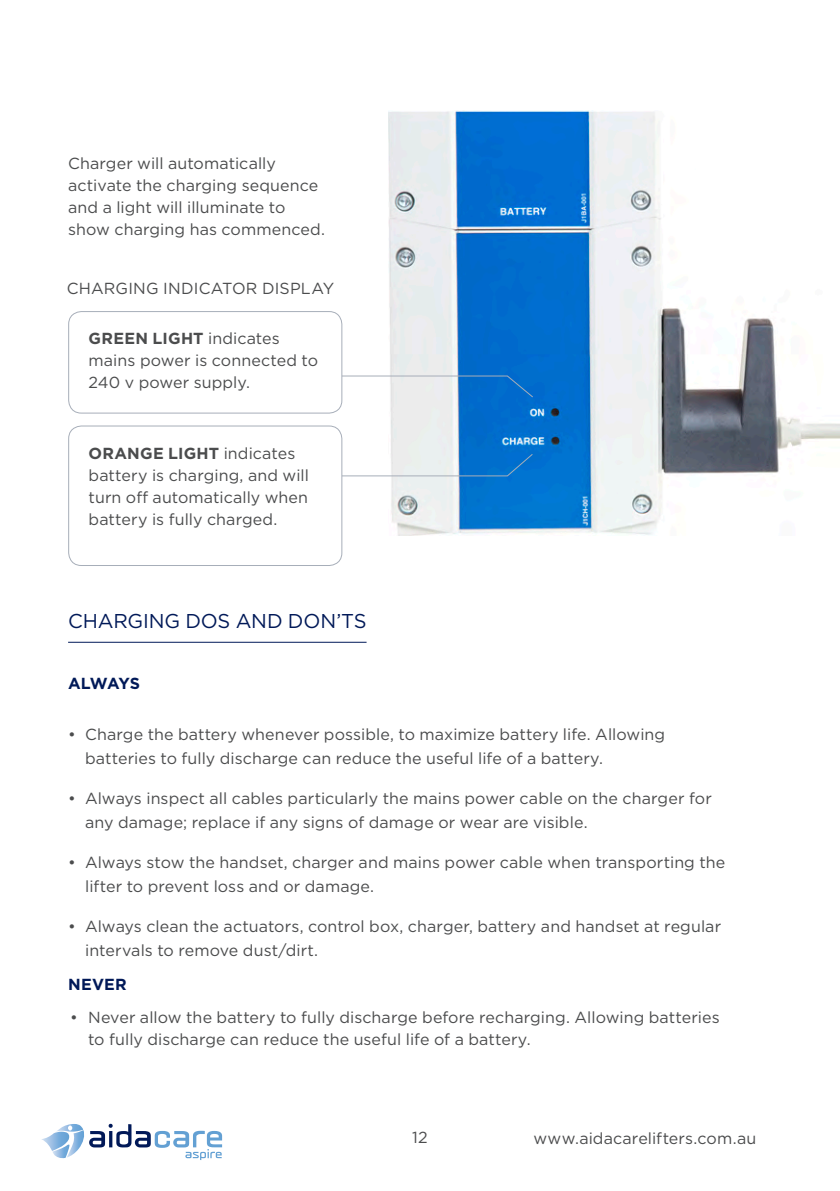
<style>
.page{position:relative;width:840px;height:1191px;background:#fff}
.page>*{position:absolute;margin:0;border:0;box-sizing:border-box;transform-origin:0 0}
.sub{font:20px "Gotham";letter-spacing:-.01em;color:#011958}
.body{font:16px/22px "Gotham";letter-spacing:.005em;color:#4b4c4d}
.A_subhead_small{font:700 16px "Gotham";letter-spacing:.005em;color:#011958}
.s1{font-weight:700}
</style>
<div class="page">
<svg style="left:41px;top:1123px;width:181px;height:37px"></svg>
<img style="left:388px;top:111px;width:451px;height:425px">
<hr style="left:68px;top:642px;width:298px;height:1px;background:#011958">
<svg style="left:342px;top:375px;width:192px;height:23px"></svg>
<svg style="left:342px;top:453px;width:191px;height:24px"></svg>
<div style="left:68px;top:311px;width:274px;height:102px;border:1px solid #a7aeb9;border-radius:13px"></div>
<div style="left:68px;top:425px;width:274px;height:141px;border:1px solid #a7aeb9;border-radius:13px"></div>
<p class="body" style="left:68px;top:152px;width:258px">Charger will automatically activate the charging sequence and a light will illuminate to show charging has commenced.</p>
<p class="body" style="left:67px;top:277px;width:269px">CHARGING INDICATOR DISPLAY</p>
<p class="body" style="left:89px;top:327px;width:231px"><span class="s1">GREEN LIGHT</span> indicates mains power is connected to<br>240 v power supply.</p>
<p class="body" style="left:89px;top:442px;width:222px"><span class="s1">ORANGE LIGHT</span> indicates battery is charging, and will turn off automatically when battery is fully charged.</p>
<p class="sub" style="left:68px;top:608px;width:300px">CHARGING DOS AND DON’TS</p>
<p class="A_subhead_small" style="left:68px;top:673px;width:73px">ALWAYS</p>
<p class="body" style="left:85px;top:722px;width:581px;line-height:24px;text-indent:-17px">• Charge the battery whenever possible, to maximize battery life. Allowing batteries to fully discharge can reduce the useful life of a battery.</p>
<p class="body" style="left:85px;top:786px;width:628px;line-height:24px;text-indent:-17px">• Always inspect all cables particularly the mains power cable on the charger for any damage; replace if any signs of damage or wear are visible.</p>
<p class="body" style="left:85px;top:850px;width:641px;line-height:24px;text-indent:-17px">• Always stow the handset, charger and mains power cable when transporting the lifter to prevent loss and or damage.</p>
<p class="body" style="left:85px;top:914px;width:637px;line-height:24px;text-indent:-17px">• Always clean the actuators, control box, charger, battery and handset at regular intervals to remove dust/dirt.</p>
<p class="A_subhead_small" style="left:68px;top:973px;width:60px">NEVER</p>
<p class="body" style="left:88px;top:1006px;width:632px;text-indent:-18px">• Never allow the battery to fully discharge before recharging. Allowing batteries to fully discharge can reduce the useful life of a battery.</p>
<p class="body" style="left:412px;top:1125px;width:17px">12</p>
<p class="body" style="left:533px;top:1127px;width:224px">www.aidacarelifters.com.au</p>
</div>
